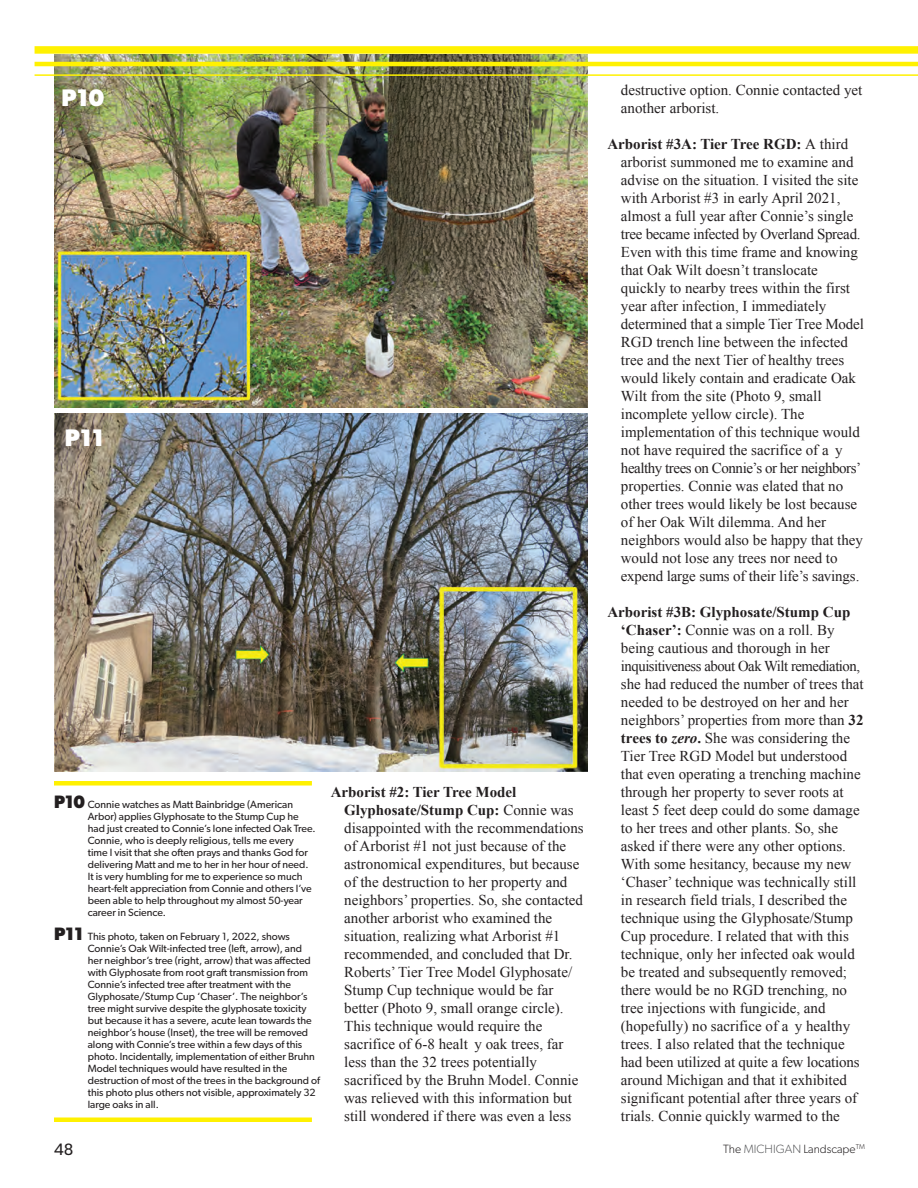
<style>
.page{position:relative;width:918px;height:1188px;background:#fff}
.page>*{position:absolute;margin:0;border:0;box-sizing:border-box;transform-origin:0 0}
.t1{font:700 24px "Gibson";color:#fff}
.t2{font:16.5px "Gibson";color:#231f20}
.t3{font:15px/18px "Times New Roman";color:#231f20}
.t4{font:300 12px "Gibson";color:#231f20}
.t5{font:10.5px/12px "Gibson";color:#231f20}
.s1{font-weight:700;font-size:18px}
.s2{font-weight:700}
.s3{font-weight:700;font-style:italic}
.s4{color:#57585a}
</style>
<div class="page">
<img style="left:54px;top:54px;width:533px;height:353px">
<img style="left:54px;top:414px;width:533px;height:358px">
<div style="left:54px;top:781px;width:258px;height:5px;background:#fff101"></div>
<hr style="left:54px;top:1118px;width:258px;height:4px;background:#fff101">
<div style="left:35px;top:46px;width:883px;height:8px;background:#fff101"></div>
<hr style="left:35px;top:62px;width:883px;height:4px;background:#fff101">
<hr style="left:35px;top:74px;width:883px;height:2px;background:#fff101">
<h1 class="t1" style="left:61px;top:83px;width:44px">P10</h1>
<h1 class="t1" style="left:65px;top:423px;width:40px">P11</h1>
<p class="t5" style="left:88px;top:798px;width:230px;text-indent:-34px"><span class="s1">P10</span> Connie watches as Matt Bainbridge (American Arbor) applies Glyphosate to the Stump Cup he had just created to Connie’s lone infected Oak Tree.<br>Connie, who is deeply religious, tells me every time I visit that she often prays and thanks God for delivering Matt and me to her in her hour of need.<br>It is very humbling for me to experience so much heart-felt appreciation from Connie and others I’ve been able to help throughout my almost 50-year career in Science.</p>
<p class="t5" style="left:88px;top:930px;width:234px;text-indent:-34px"><span class="s1">P11</span> This photo, taken on February 1, 2022, shows Connie’s Oak Wilt-infected tree (left, arrow), and<br>her neighbor’s tree (right, arrow) that was affected with Glyphosate from root graft transmission from Connie’s infected tree after treatment with the Glyphosate/Stump Cup ‘Chaser’. The neighbor’s tree might survive despite the glyphosate toxicity but because it has a severe, acute lean towards the neighbor’s house (Inset), the tree will be removed along with Connie’s tree within a few days of this photo. Incidentally, implementation of either Bruhn Model techniques would have resulted in the destruction of most of the trees in the background of this photo plus others not visible, approximately 32 large oaks in all.</p>
<p class="t2" style="left:54px;top:1139px;width:21px">48</p>
<p class="t3" style="left:344px;top:783px;width:241px;text-indent:-14px"><span class="s2">Arborist #2: Tier Tree Model Glyphosate/Stump Cup:</span> Connie was disappointed with the recommendations of Arborist #1 not just because of the astronomical expenditures, but because of the destruction to her property and neighbors’ properties. So, she contacted another arborist who examined the situation, realizing what Arborist #1 recommended, and concluded that Dr.<br>Roberts’ Tier Tree Model Glyphosate/ Stump Cup technique would be far better (Photo 9, small orange circle).<br>This technique would require the sacrifice of 6-8 healt y oak trees, far less than the 32 trees potentially sacrificed by the Bruhn Model. Connie was relieved with this information but still wondered if there was even a less</p>
<p class="t3" style="left:621px;top:81px;width:243px">destructive option. Connie contacted yet another arborist.</p>
<p class="t3" style="left:621px;top:135px;width:245px;text-indent:-14px"><span class="s2">Arborist #3A: Tier Tree RGD:</span> A third arborist summoned me to examine and advise on the situation. I visited the site with Arborist #3 in early April 2021, almost a full year after Connie’s single tree became infected by Overland Spread.<br>Even with this time frame and knowing that Oak Wilt doesn’t translocate quickly to nearby trees within the first year after infection, I immediately determined that a simple Tier Tree Model RGD trench line between the infected tree and the next Tier of healthy trees would likely contain and eradicate Oak Wilt from the site (Photo 9, small incomplete yellow circle). The implementation of this technique would not have required the sacrifice of a y healthy trees on Connie’s or her neighbors’ properties. Connie was elated that no other trees would likely be lost because of her Oak Wilt dilemma. And her neighbors would also be happy that they would not lose any trees nor need to expend large sums of their life’s savings.</p>
<p class="t3" style="left:621px;top:603px;width:244px;text-indent:-13px"><span class="s2">Arborist #3B: Glyphosate/Stump Cup ‘Chaser’:</span> Connie was on a roll. By being cautious and thorough in her inquisitiveness about Oak Wilt remediation, she had reduced the number of trees that needed to be destroyed on her and her neighbors’ properties from more than <span class="s2">32 trees to</span> <span class="s3">zero</span><span class="s2">.</span> She was considering the Tier Tree RGD Model but understood that even operating a trenching machine through her property to sever roots at least 5 feet deep could do some damage to her trees and other plants. So, she asked if there were any other options.<br>With some hesitancy, because my new ‘Chaser’ technique was technically still in research field trials, I described the technique using the Glyphosate/Stump Cup procedure. I related that with this technique, only her infected oak would be treated and subsequently removed; there would be no RGD trenching, no tree injections with fungicide, and (hopefully) no sacrifice of a y healthy trees. I also related that the technique had been utilized at quite a few locations around Michigan and that it exhibited significant potential after three years of trials. Connie quickly warmed to the</p>
<p class="t4" style="left:723px;top:1142px;width:143px">The <span class="s4">MICHIGAN</span> Landscape<sup>TM</sup></p>
</div>
